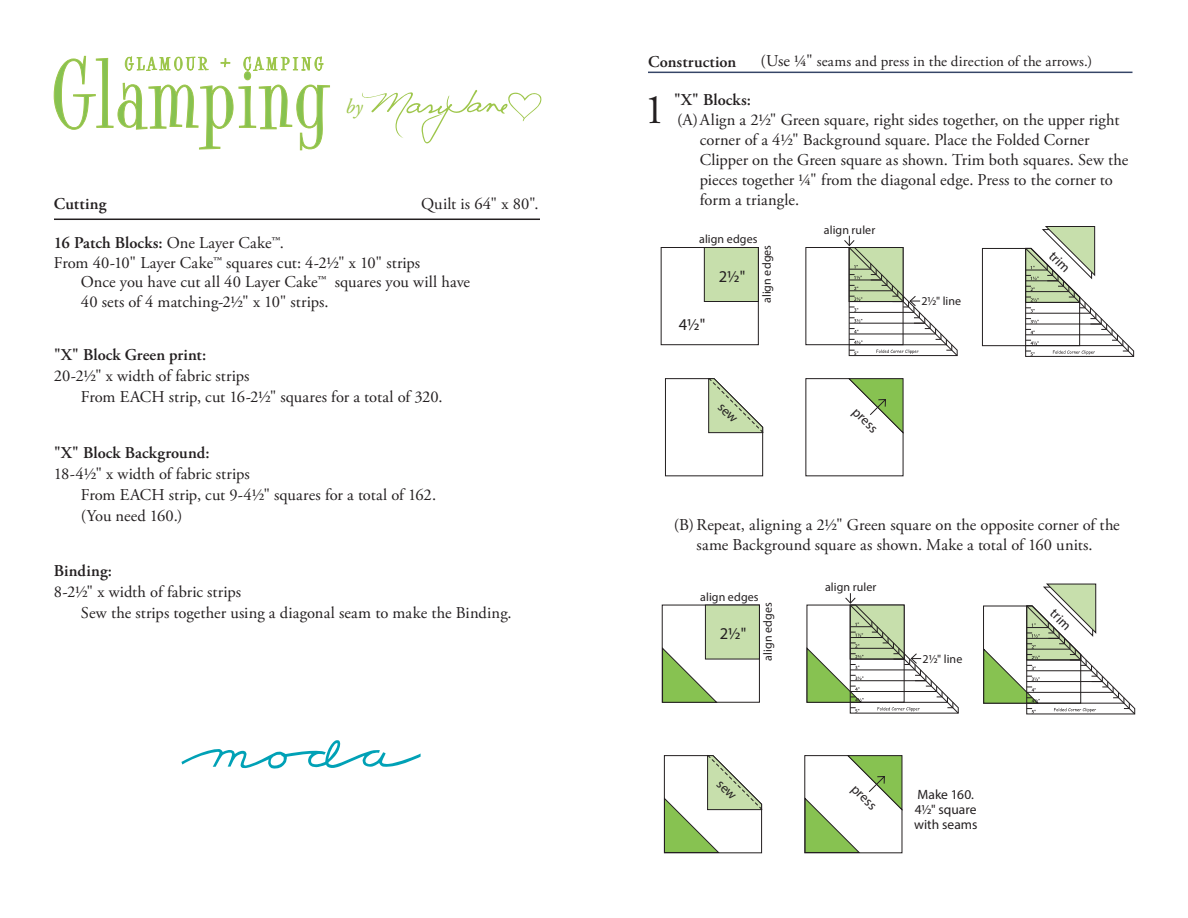
<style>
.page{position:relative;width:1188px;height:918px;background:#fff}
.page>*{position:absolute;margin:0;border:0;box-sizing:border-box;transform-origin:0 0}
.t1{font:42.15px "Adobe Garamond Pro";color:#231f20}
.t2{font:italic 20.55px "Adobe Garamond Pro";color:#9ec64b}
.t3{font:16.5px/19.8px "Adobe Garamond Pro";color:#231f20}
.t4{font:600 16.5px "Adobe Garamond Pro";color:#231f20}
.t5{font:16.5px "Myriad Pro";color:#231f20}
.t6{font:15px "Adobe Garamond Pro";letter-spacing:.015em;color:#231f20}
.t7{font:13.5px/15px "Myriad Pro";color:#231f20}
.t8{font:12px "Myriad Pro";letter-spacing:.01em;color:#231f20}
.s1{font-weight:400}
.s2{font-size:16.5px}
</style>
<div class="page">
<hr style="left:54px;top:219px;width:486px;height:1px;background:#231f20">
<hr style="left:648px;top:72px;width:484px;height:1px;background:#364567">
<div style="left:661px;top:247px;width:98px;height:98px;border:1px solid #231f20"></div>
<div style="left:704px;top:248px;width:54px;height:54px;background:#c7dfac"></div>
<div style="left:704px;top:247px;width:55px;height:55px;border:1px solid #231f20"></div>
<div style="left:705px;top:605px;width:54px;height:54px;background:#c7dfac"></div>
<div style="left:705px;top:605px;width:55px;height:54px;border:1px solid #231f20"></div>
<div style="left:806px;top:247px;width:97px;height:98px;border:1px solid #231f20"></div>
<svg style="left:982px;top:226px;width:152px;height:131px"></svg>
<svg style="left:54px;top:55px;width:276px;height:95px"></svg>
<svg style="left:362px;top:90px;width:180px;height:54px"></svg>
<svg style="left:805px;top:378px;width:98px;height:98px"></svg>
<svg style="left:843px;top:236px;width:115px;height:120px"></svg>
<svg style="left:804px;top:755px;width:98px;height:98px"></svg>
<svg style="left:662px;top:647px;width:55px;height:56px"></svg>
<svg style="left:807px;top:593px;width:152px;height:121px"></svg>
<svg style="left:983px;top:584px;width:152px;height:130px"></svg>
<svg style="left:181px;top:740px;width:240px;height:29px"></svg>
<svg style="left:665px;top:378px;width:99px;height:98px"></svg>
<svg style="left:664px;top:755px;width:99px;height:98px"></svg>
<p class="t4" style="left:54px;top:195px;width:54px">Cutting</p>
<p class="t2" style="left:346px;top:94px;width:18px">by</p>
<p class="t3" style="left:421px;top:195px;width:119px">Quilt is 64" x 80".</p>
<p class="t4" style="left:54px;top:233px;width:232px">16 Patch Blocks: <span class="s1">One Layer Cake™.</span></p>
<p class="t3" style="left:54px;top:253px;width:368px">From 40-10" Layer Cake™ squares cut: 4-2½" x 10" strips</p>
<p class="t3" style="left:81px;top:273px;width:391px">Once you have cut all 40 Layer Cake™ squares you will have</p>
<p class="t3" style="left:81px;top:293px;width:249px">40 sets of 4 matching-2½" x 10" strips.</p>
<p class="t4" style="left:54px;top:346px;width:154px">"X" Block Green print:</p>
<p class="t3" style="left:81px;top:366px;width:363px;line-height:21px;text-indent:-27px">20-2½" x width of fabric strips<br>From EACH strip, cut 16-2½" squares for a total of 320.</p>
<p class="t4" style="left:54px;top:443px;width:157px">"X" Block Background:</p>
<p class="t3" style="left:81px;top:464px;width:357px;line-height:21px;text-indent:-27px">18-4½" x width of fabric strips<br>From EACH strip, cut 9-4½" squares for a total of 162. (You need 160.)</p>
<p class="t4" style="left:54px;top:562px;width:60px">Binding:</p>
<p class="t3" style="left:81px;top:582px;width:432px;line-height:21px;text-indent:-27px">8-2½" x width of fabric strips<br>Sew the strips together using a diagonal seam to make the Binding.</p>
<p class="t4" style="left:648px;top:52px;width:90px">Construction</p>
<p class="t6" style="left:761px;top:52px;width:333px"><span class="s2">(Use ¼"</span> seams and press in the direction of the arrows.)</p>
<h1 class="t1" style="left:644px;top:85px;width:23px">1</h1>
<p class="t4" style="left:674px;top:91px;width:79px">"X" Blocks:</p>
<p class="t3" style="left:700px;top:111px;width:430px;text-indent:-23px">(A) Align a 2½" Green square, right sides together, on the upper right corner of a 4½" Background square. Place the Folded Corner Clipper on the Green square as shown. Trim both squares. Sew the pieces together ¼" from the diagonal edge. Press to the corner to form a triangle.</p>
<p class="t8" style="left:699px;top:232px;width:60px">align edges</p>
<p class="t8" style="left:759px;top:303px;width:60px;rotate:-90deg">align edges</p>
<p class="t5" style="left:719px;top:266px;width:28px">2½"</p>
<p class="t5" style="left:679px;top:314px;width:28px">4½"</p>
<p class="t8" style="left:824px;top:222px;width:53px">align ruler</p>
<p class="t7" style="left:860px;top:404px;width:31px;rotate:45deg">press</p>
<p class="t8" style="left:922px;top:294px;width:41px">2½" line</p>
<p class="t7" style="left:1057px;top:248px;width:25px;rotate:45deg">trim</p>
<p class="t3" style="left:674px;top:516px;width:447px;text-align:center">(B) Repeat, aligning a 2½" Green square on the opposite corner of the same Background square as shown. Make a total of 160 units.</p>
<p class="t8" style="left:700px;top:589px;width:60px">align edges</p>
<p class="t8" style="left:760px;top:661px;width:60px;rotate:-90deg">align edges</p>
<p class="t5" style="left:720px;top:624px;width:28px">2½"</p>
<p class="t8" style="left:825px;top:580px;width:53px">align ruler</p>
<p class="t8" style="left:923px;top:651px;width:41px">2½" line</p>
<p class="t7" style="left:859px;top:781px;width:31px;rotate:45deg">press</p>
<p class="t7" style="left:914px;top:786px;width:65px">Make 160.<br>4½" square with seams</p>
<p class="t7" style="left:1058px;top:606px;width:25px;rotate:45deg">trim</p>
</div>
